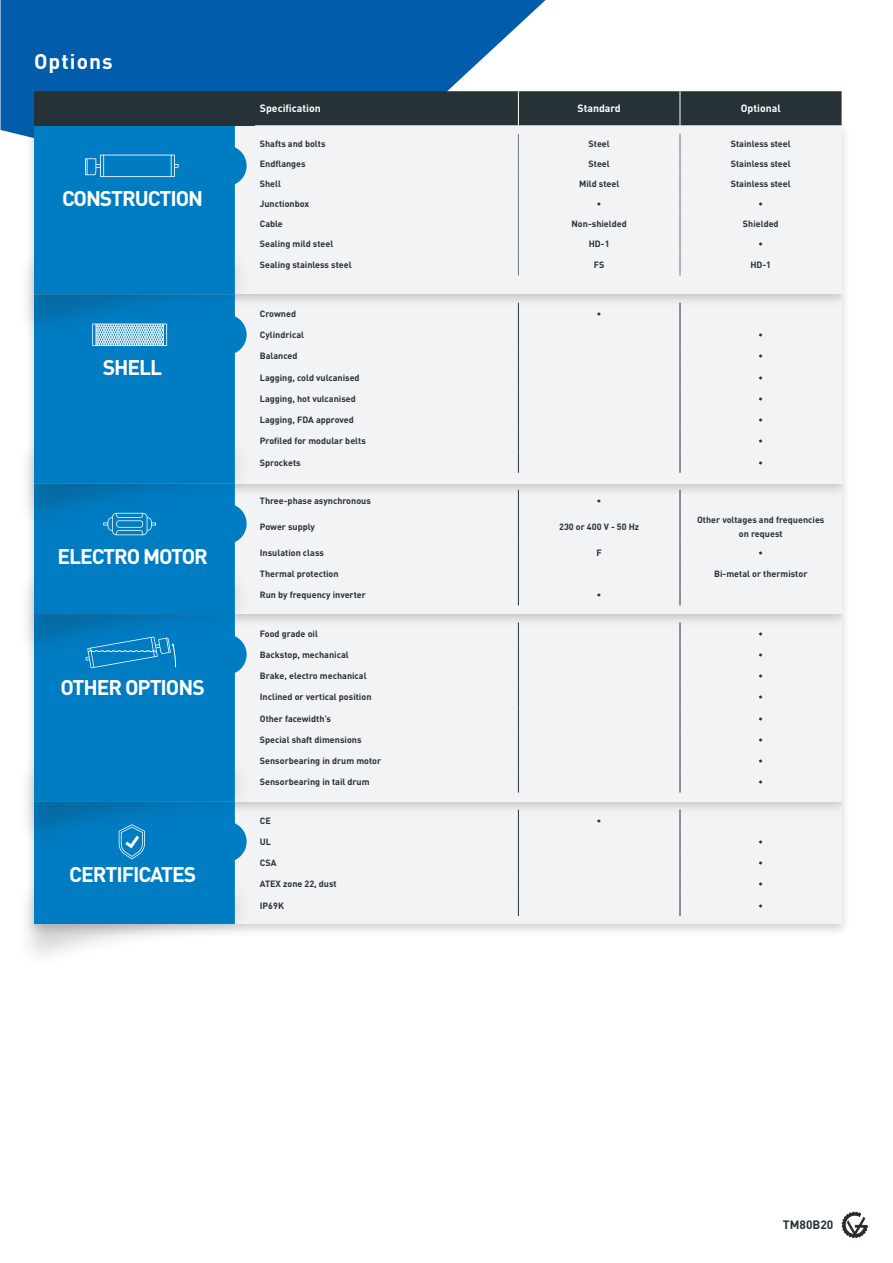
<style>
.page{position:relative;width:893px;height:1263px;background:#fff}
.page>*{position:absolute;margin:0;border:0;box-sizing:border-box;transform-origin:0 0}
.Hoofdstuk_wit{font:700 21px "DIN Pro";letter-spacing:-.05em;color:#fff}
.Hoofdstuk_wit-2{font:700 21px "DIN Pro";letter-spacing:.05em;color:#fff}
.t1{font:700 12px "DIN Pro";color:#263236}
.Header_tabel{font:700 10.5px "DIN Pro";color:#fff}
.t2{font:700 9px/13.5px "DIN Pro";color:#263236;text-align:center}
</style>
<div class="page">
<svg style="left:1px;top:0;width:545px;height:136px;fill:#015dab"></svg>
<svg style="left:842px;top:1212px;width:25px;height:25px"></svg>
<div style="left:25px;top:796px;width:826px;height:141px;background:#231f20;opacity:.2"></div>
<div style="left:34px;top:801px;width:808px;height:123px;background:#f2f3f4"></div>
<div style="left:25px;top:609px;width:826px;height:205px;background:#231f20;opacity:.2"></div>
<div style="left:34px;top:614px;width:808px;height:187px;background:#f2f3f4"></div>
<div style="left:25px;top:478px;width:826px;height:149px;background:#231f20;opacity:.2"></div>
<div style="left:34px;top:483px;width:808px;height:131px;background:#f2f3f4"></div>
<div style="left:25px;top:289px;width:826px;height:208px;background:#231f20;opacity:.2"></div>
<div style="left:34px;top:294px;width:808px;height:189px;background:#f2f3f4"></div>
<div style="left:25px;top:121px;width:826px;height:186px;background:#231f20;opacity:.2"></div>
<div style="left:34px;top:125px;width:808px;height:169px;background:#f2f3f4"></div>
<div style="left:15px;top:878px;width:237px;height:92px;background:#231f20;opacity:.2"></div>
<div style="left:15px;top:755px;width:237px;height:93px;background:#231f20;opacity:.2"></div>
<div style="left:15px;top:567px;width:237px;height:93px;background:#231f20;opacity:.2"></div>
<div style="left:15px;top:437px;width:237px;height:93px;background:#231f20;opacity:.2"></div>
<div style="left:15px;top:248px;width:237px;height:93px;background:#231f20;opacity:.2"></div>
<div style="left:34px;top:91px;width:221px;height:34px;background:#263236"></div>
<div style="left:255px;top:91px;width:587px;height:34px;background:#263236"></div>
<hr style="left:518px;top:91px;width:1px;height:34px;background:#fff">
<hr style="left:680px;top:91px;width:1px;height:34px;background:#fff">
<svg style="left:518px;top:809px;width:1px;height:107px"></svg>
<svg style="left:680px;top:809px;width:1px;height:107px"></svg>
<svg style="left:518px;top:622px;width:1px;height:170px"></svg>
<svg style="left:680px;top:622px;width:1px;height:170px"></svg>
<svg style="left:518px;top:490px;width:1px;height:21px"></svg>
<svg style="left:680px;top:490px;width:1px;height:21px"></svg>
<hr style="left:518px;top:511px;width:1px;height:31px;background:#263236">
<hr style="left:680px;top:511px;width:1px;height:31px;background:#263236">
<svg style="left:518px;top:542px;width:1px;height:63px"></svg>
<svg style="left:680px;top:542px;width:1px;height:63px"></svg>
<svg style="left:518px;top:303px;width:1px;height:170px"></svg>
<svg style="left:680px;top:303px;width:1px;height:170px"></svg>
<svg style="left:518px;top:134px;width:1px;height:141px"></svg>
<svg style="left:680px;top:134px;width:1px;height:141px"></svg>
<svg style="left:34px;top:125px;width:213px;height:799px"></svg>
<p class="Hoofdstuk_wit-2" style="left:34px;top:47px;width:80px">Options</p>
<p class="Hoofdstuk_wit" style="left:62px;top:184px;width:142px">CONSTRUCTION</p>
<p class="Hoofdstuk_wit" style="left:103px;top:353px;width:61px">SHELL</p>
<p class="Hoofdstuk_wit" style="left:57px;top:542px;width:152px">ELECTRO MOTOR</p>
<p class="Hoofdstuk_wit" style="left:61px;top:673px;width:146px">OTHER OPTIONS</p>
<p class="Hoofdstuk_wit" style="left:69px;top:860px;width:129px">CERTIFICATES</p>
<p class="Header_tabel" style="left:260px;top:101px;width:62px">Specification</p>
<p class="Header_tabel" style="left:577px;top:101px;width:45px">Standard</p>
<p class="Header_tabel" style="left:741px;top:101px;width:41px">Optional</p>
<p class="t2" style="left:260px;top:137px;width:67px">Shafts and bolts</p>
<p class="t2" style="left:589px;top:137px;width:23px">Steel</p>
<p class="t2" style="left:731px;top:137px;width:61px">Stainless steel</p>
<p class="t2" style="left:260px;top:157px;width:47px">Endflanges</p>
<p class="t2" style="left:589px;top:157px;width:23px">Steel</p>
<p class="t2" style="left:731px;top:157px;width:61px">Stainless steel</p>
<p class="t2" style="left:260px;top:176px;width:23px">Shell</p>
<p class="t2" style="left:579px;top:176px;width:42px">Mild steel</p>
<p class="t2" style="left:731px;top:176px;width:61px">Stainless steel</p>
<p class="t2" style="left:260px;top:196px;width:51px">Junctionbox</p>
<p class="t2" style="left:597px;top:196px;width:6px">•</p>
<p class="t2" style="left:759px;top:196px;width:6px">•</p>
<p class="t2" style="left:260px;top:216px;width:25px">Cable</p>
<p class="t2" style="left:572px;top:216px;width:57px">Non-shielded</p>
<p class="t2" style="left:743px;top:216px;width:37px">Shielded</p>
<p class="t2" style="left:260px;top:237px;width:75px">Sealing mild steel</p>
<p class="t2" style="left:589px;top:237px;width:22px">HD-1</p>
<p class="t2" style="left:759px;top:237px;width:6px">•</p>
<p class="t2" style="left:260px;top:258px;width:93px">Sealing stainless steel</p>
<p class="t2" style="left:594px;top:258px;width:12px">FS</p>
<p class="t2" style="left:750px;top:258px;width:22px">HD-1</p>
<p class="t2" style="left:260px;top:306px;width:38px">Crowned</p>
<p class="t2" style="left:597px;top:306px;width:6px">•</p>
<p class="t2" style="left:260px;top:328px;width:46px">Cylindrical</p>
<p class="t2" style="left:759px;top:328px;width:6px">•</p>
<p class="t2" style="left:260px;top:349px;width:39px">Balanced</p>
<p class="t2" style="left:759px;top:349px;width:6px">•</p>
<p class="t2" style="left:260px;top:370px;width:101px">Lagging, cold vulcanised</p>
<p class="t2" style="left:759px;top:370px;width:6px">•</p>
<p class="t2" style="left:260px;top:391px;width:97px">Lagging, hot vulcanised</p>
<p class="t2" style="left:759px;top:391px;width:6px">•</p>
<p class="t2" style="left:260px;top:413px;width:96px">Lagging, FDA approved</p>
<p class="t2" style="left:759px;top:413px;width:6px">•</p>
<p class="t2" style="left:260px;top:434px;width:108px">Profiled for modular belts</p>
<p class="t2" style="left:759px;top:434px;width:6px">•</p>
<p class="t2" style="left:260px;top:455px;width:42px">Sprockets</p>
<p class="t2" style="left:759px;top:455px;width:6px">•</p>
<p class="t2" style="left:260px;top:493px;width:113px">Three-phase asynchronous</p>
<p class="t2" style="left:597px;top:493px;width:6px">•</p>
<p class="t2" style="left:260px;top:519px;width:57px">Power supply</p>
<p class="t2" style="left:559px;top:519px;width:82px">230 or 400 V - 50 Hz</p>
<p class="t2" style="left:697px;top:513px;width:129px">Other voltages and frequencies on request</p>
<p class="t2" style="left:260px;top:545px;width:66px">Insulation class</p>
<p class="t2" style="left:596px;top:545px;width:7px">F</p>
<p class="t2" style="left:759px;top:545px;width:6px">•</p>
<p class="t2" style="left:260px;top:567px;width:80px">Thermal protection</p>
<p class="t2" style="left:714px;top:567px;width:95px">Bi-metal or thermistor</p>
<p class="t2" style="left:260px;top:588px;width:108px">Run by frequency inverter</p>
<p class="t2" style="left:597px;top:588px;width:6px">•</p>
<p class="t2" style="left:260px;top:626px;width:60px">Food grade oil</p>
<p class="t2" style="left:759px;top:626px;width:6px">•</p>
<p class="t2" style="left:260px;top:647px;width:90px">Backstop, mechanical</p>
<p class="t2" style="left:759px;top:647px;width:6px">•</p>
<p class="t2" style="left:260px;top:669px;width:108px">Brake, electro mechanical</p>
<p class="t2" style="left:759px;top:669px;width:6px">•</p>
<p class="t2" style="left:260px;top:690px;width:113px">Inclined or vertical position</p>
<p class="t2" style="left:759px;top:690px;width:6px">•</p>
<p class="t2" style="left:260px;top:711px;width:73px">Other facewidth’s</p>
<p class="t2" style="left:759px;top:711px;width:6px">•</p>
<p class="t2" style="left:260px;top:732px;width:103px">Special shaft dimensions</p>
<p class="t2" style="left:759px;top:732px;width:6px">•</p>
<p class="t2" style="left:260px;top:754px;width:123px">Sensorbearing in drum motor</p>
<p class="t2" style="left:759px;top:754px;width:6px">•</p>
<p class="t2" style="left:260px;top:775px;width:111px">Sensorbearing in tail drum</p>
<p class="t2" style="left:759px;top:775px;width:6px">•</p>
<p class="t2" style="left:260px;top:813px;width:13px">CE</p>
<p class="t2" style="left:597px;top:813px;width:6px">•</p>
<p class="t2" style="left:260px;top:834px;width:13px">UL</p>
<p class="t2" style="left:759px;top:834px;width:6px">•</p>
<p class="t2" style="left:260px;top:856px;width:18px">CSA</p>
<p class="t2" style="left:759px;top:856px;width:6px">•</p>
<p class="t2" style="left:260px;top:877px;width:78px">ATEX zone 22, dust</p>
<p class="t2" style="left:759px;top:877px;width:6px">•</p>
<p class="t2" style="left:260px;top:898px;width:26px">IP69K</p>
<p class="t2" style="left:759px;top:898px;width:6px">•</p>
<h2 class="t1" style="left:783px;top:1217px;width:52px">TM80B20</h2>
</div>
